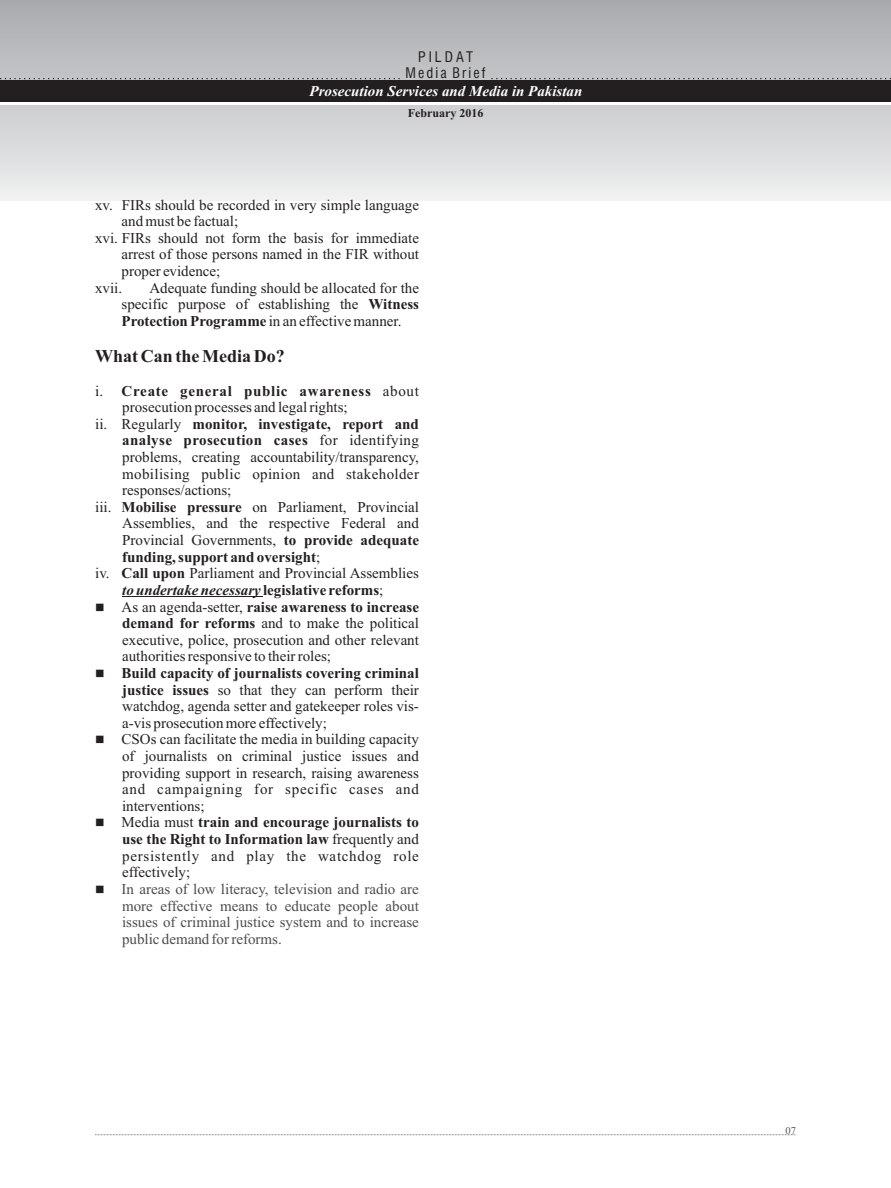
<style>
.page{position:relative;width:891px;height:1188px;background:#fff}
.page>*{position:absolute;margin:0;border:0;box-sizing:border-box;transform-origin:0 0}
.t1{font:700 18px "Times New Roman";color:#231f20}
.t2{font:15px/16.6px "Times New Roman";color:#231f20;text-align:justify}
.t3{font:15px/16.6px "Times New Roman";color:#4b4c4d;text-align:justify}
.t4{font:15px/16.6px "Times New Roman";letter-spacing:.05em;color:#231f20}
.t5{font:700 15px "Times New Roman";letter-spacing:.015em;color:#231f20}
.t6{font:15px "Times New Roman";letter-spacing:.025em;color:#231f20}
.t7{font:italic 700 15px "Times New Roman";color:#fff}
.t8{font:700 15px "Times New Roman";letter-spacing:.05em;color:#231f20}
.t9{font:condensed 14.25px/16.2px "Swiss 721 BT";letter-spacing:.15em;color:#231f20;text-align:center}
.t10{font:12.75px "Wingdings";color:#231f20}
.t11{font:700 12px "Times New Roman";color:#231f20}
.t12{font:10.5px "Times New Roman";color:#57585a}
.s1{font-weight:700}
.s2{font-weight:400}
.s3{font-weight:700;font-style:italic}
</style>
<div class="page">
<svg style="left:95px;top:1134px;width:701px;height:1px"></svg>
<hr style="left:122px;top:596px;width:141px;height:1px;background:#231f20">
<svg style="left:0;top:0;width:891px;height:201px;background:#ccccce"></svg>
<div style="left:0;top:86px;width:891px;height:19px;background:#fff"></div>
<div style="left:0;top:80px;width:891px;height:22px;background:#231f20"></div>
<svg style="left:490px;top:78px;width:401px;height:1px"></svg>
<svg style="left:0;top:78px;width:400px;height:1px"></svg>
<p class="t9" style="left:406px;top:50px;width:82px">PILDAT<br>Media Brief</p>
<p class="t11" style="left:408px;top:109px;width:77px">February 2016</p>
<p class="t7" style="left:310px;top:86px;width:274px">Prosecution Services and Media in Pakistan</p>
<p class="t2" style="left:95px;top:198px;width:326px">xv. FIRs should be recorded in very simple language</p>
<p class="t2" style="left:122px;top:214px;width:118px">and must be factual;</p>
<p class="t2" style="left:95px;top:231px;width:326px">xvi. FIRs should not form the basis for immediate</p>
<p class="t2" style="left:122px;top:247px;width:299px">arrest of those persons named in the FIR without</p>
<p class="t2" style="left:122px;top:264px;width:100px">proper evidence;</p>
<p class="t2" style="left:95px;top:281px;width:29px">xvii.</p>
<p class="t2" style="left:122px;top:281px;width:299px;text-indent:28px">Adequate funding should be allocated for the specific purpose of establishing the <span class="s1">Witness Protection Programme</span> in an effective manner.</p>
<p class="t1" style="left:95px;top:350px;width:191px">What Can the Media Do?</p>
<p class="t8" style="left:95px;top:385px;width:325px"><span class="s2">i.</span> Create general public awareness <span class="s2">about</span></p>
<p class="t2" style="left:122px;top:400px;width:227px">prosecution processes and legal rights;</p>
<p class="t5" style="left:95px;top:419px;width:325px"><span class="s2">ii. Regularly</span> monitor, investigate, report and</p>
<p class="t5" style="left:122px;top:435px;width:298px">analyse prosecution cases <span class="s2">for identifying</span></p>
<p class="t2" style="left:122px;top:450px;width:298px">problems, creating accountability/transparency,</p>
<p class="t6" style="left:122px;top:468px;width:298px">mobilising public opinion and stakeholder</p>
<p class="t2" style="left:122px;top:483px;width:111px">responses/actions;</p>
<p class="t2" style="left:95px;top:500px;width:325px">iii. <span class="s1">Mobilise pressure</span> on Parliament, Provincial</p>
<p class="t2" style="left:122px;top:517px;width:298px">Assemblies, and the respective Federal and</p>
<p class="t2" style="left:122px;top:533px;width:298px">Provincial Governments, <span class="s1">to provide adequate</span></p>
<p class="t5" style="left:122px;top:552px;width:200px">funding, support and oversight<span class="s2">;</span></p>
<p class="t2" style="left:95px;top:566px;width:325px">iv. <span class="s1">Call upon</span> Parliament and Provincial Assemblies</p>
<p class="t10" style="left:95px;top:602px;width:59px">■</p>
<p class="t2" style="left:122px;top:583px;width:299px;text-align:left"><span class="s3">to undertake necessary</span> <span class="s1">legislative reforms</span>;<br>As an agenda-setter, <span class="s1">raise awareness to increase demand for reforms</span> and to make the political executive, police, prosecution and other relevant</p>
<p class="t10" style="left:95px;top:668px;width:59px">■</p>
<p class="t10" style="left:95px;top:735px;width:59px">■</p>
<p class="t10" style="left:95px;top:818px;width:59px">■</p>
<p class="t10" style="left:95px;top:884px;width:59px">■</p>
<p class="t2" style="left:122px;top:649px;width:210px">authorities responsive to their roles;</p>
<p class="t2" style="left:122px;top:666px;width:299px"><span class="s1">Build capacity of journalists covering criminal justice issues</span> so that they can perform their watchdog, agenda setter and gatekeeper roles vis-</p>
<p class="t2" style="left:122px;top:716px;width:299px;text-align:left">a-vis prosecution more effectively;<br>CSOs can facilitate the media in building capacity of journalists on criminal justice issues and providing support in research, raising awareness and campaigning for specific cases and</p>
<p class="t4" style="left:122px;top:799px;width:299px">interventions;<br>Media must <span class="s1">train and encourage journalists to use the Right to Information law</span> frequently and persistently and play the watchdog role</p>
<p class="t2" style="left:122px;top:865px;width:70px">effectively;</p>
<p class="t3" style="left:122px;top:882px;width:299px">In areas of low literacy, television and radio are more effective means to educate people about issues of criminal justice system and to increase public demand for reforms.</p>
<p class="t12" style="left:786px;top:1126px;width:12px">07</p>
</div>
